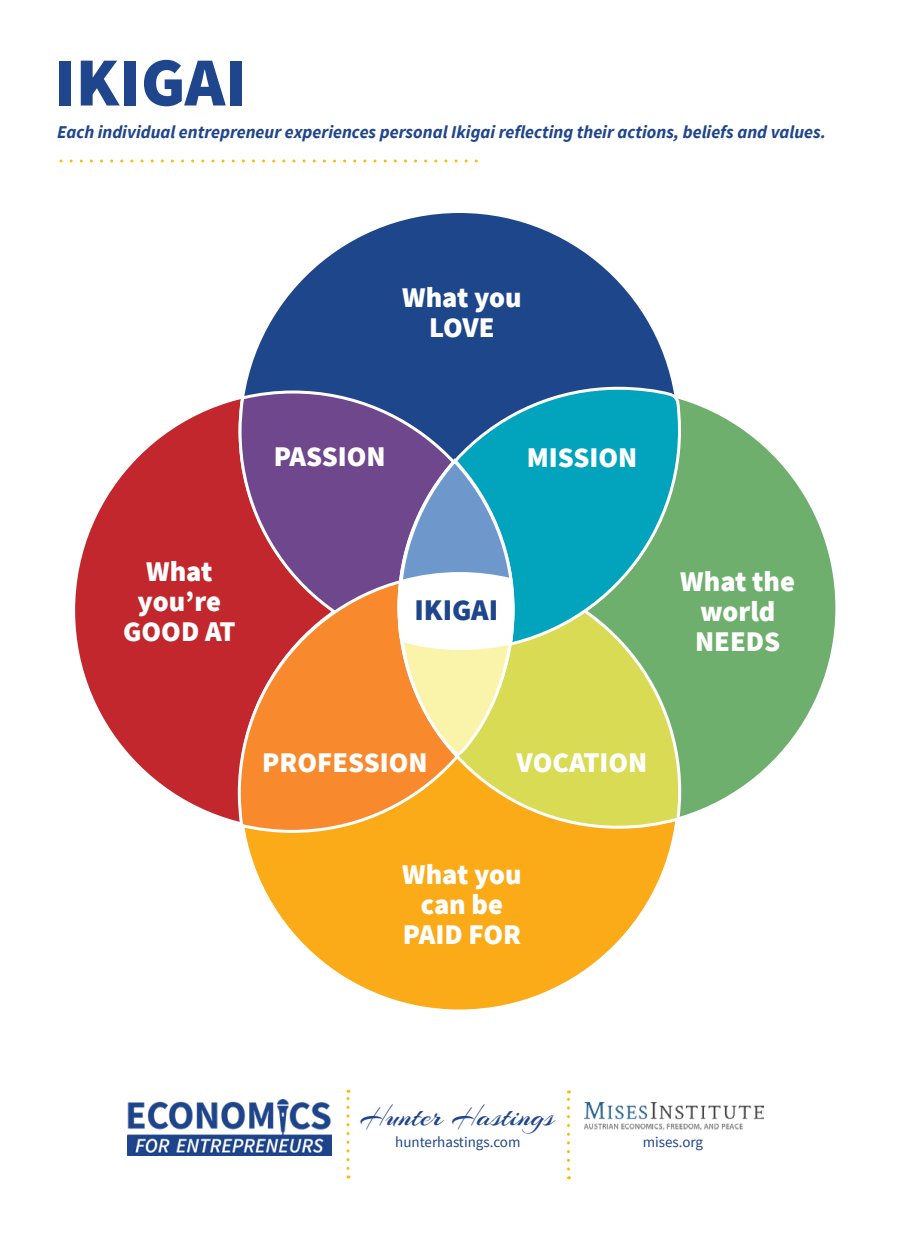
<style>
.page{position:relative;width:918px;height:1245px;background:#fff}
.page>*{position:absolute;margin:0;border:0;box-sizing:border-box;transform-origin:0 0}
.t1{font:900 69px "Source Sans Pro";color:#1f458c}
.t2{font:31.5px "Arizonia";color:#1f458c}
.t3{font:900 30px "Source Sans Pro";color:#1f458c}
.t4{font:900 28.5px/30px "Source Sans Pro";color:#fff;text-align:center}
.t5{font:italic 700 18px "Source Sans Pro";color:#1f458c}
.t6{font:15px "Source Sans Pro";color:#1f458c}
</style>
<div class="page">
<img style="left:584px;top:1102px;width:180px;height:28px">
<svg style="left:346px;top:1090px;width:4px;height:78px"></svg>
<svg style="left:567px;top:1090px;width:3px;height:79px"></svg>
<img style="left:128px;top:1099px;width:203px;height:56px">
<svg style="left:71px;top:159px;width:406px;height:3px"></svg>
<div style="left:74px;top:391px;width:438px;height:439px;background:#c1272c;border-radius:50%"></div>
<div style="left:398px;top:389px;width:439px;height:438px;background:#6eaf6e;border-radius:50%"></div>
<div style="left:240px;top:212px;width:439px;height:438px;background:#1e468b;border-radius:50%"></div>
<div style="left:240px;top:572px;width:439px;height:439px;background:#fbab18;border-radius:50%"></div>
<svg style="left:237px;top:389px;width:159px;height:182px;background:#784b89"></svg>
<svg style="left:236px;top:571px;width:160px;height:263px"></svg>
<svg style="left:396px;top:675px;width:287px;height:155px"></svg>
<svg style="left:396px;top:385px;width:286px;height:290px"></svg>
<svg style="left:397px;top:457px;width:119px;height:299px;background:#bac5b8"></svg>
<h1 class="t1" style="left:54px;top:35px;width:194px">IKIGAI</h1>
<p class="t5" style="left:57px;top:120px;width:770px">Each individual entrepreneur experiences personal Ikigai reflecting their actions, beliefs and values.</p>
<p class="t4" style="left:402px;top:282px;width:121px">What you<br>LOVE</p>
<p class="t4" style="left:274px;top:441px;width:114px">PASSION</p>
<p class="t4" style="left:527px;top:442px;width:112px">MISSION</p>
<p class="t4" style="left:123px;top:556px;width:114px">What you’re<br>GOOD AT</p>
<p class="t4" style="left:680px;top:566px;width:116px">What the world<br>NEEDS</p>
<p class="t3" style="left:414px;top:589px;width:85px">IKIGAI</p>
<p class="t4" style="left:262px;top:747px;width:167px">PROFESSION</p>
<p class="t4" style="left:517px;top:747px;width:132px">VOCATION</p>
<p class="t4" style="left:402px;top:859px;width:121px">What you can be<br>PAID FOR</p>
<p class="t2" style="left:360px;top:1096px;width:196px">Hunter Hastings</p>
<p class="t6" style="left:395px;top:1132px;width:127px">hunterhastings.com</p>
<p class="t6" style="left:643px;top:1132px;width:62px">mises.org</p>
</div>
